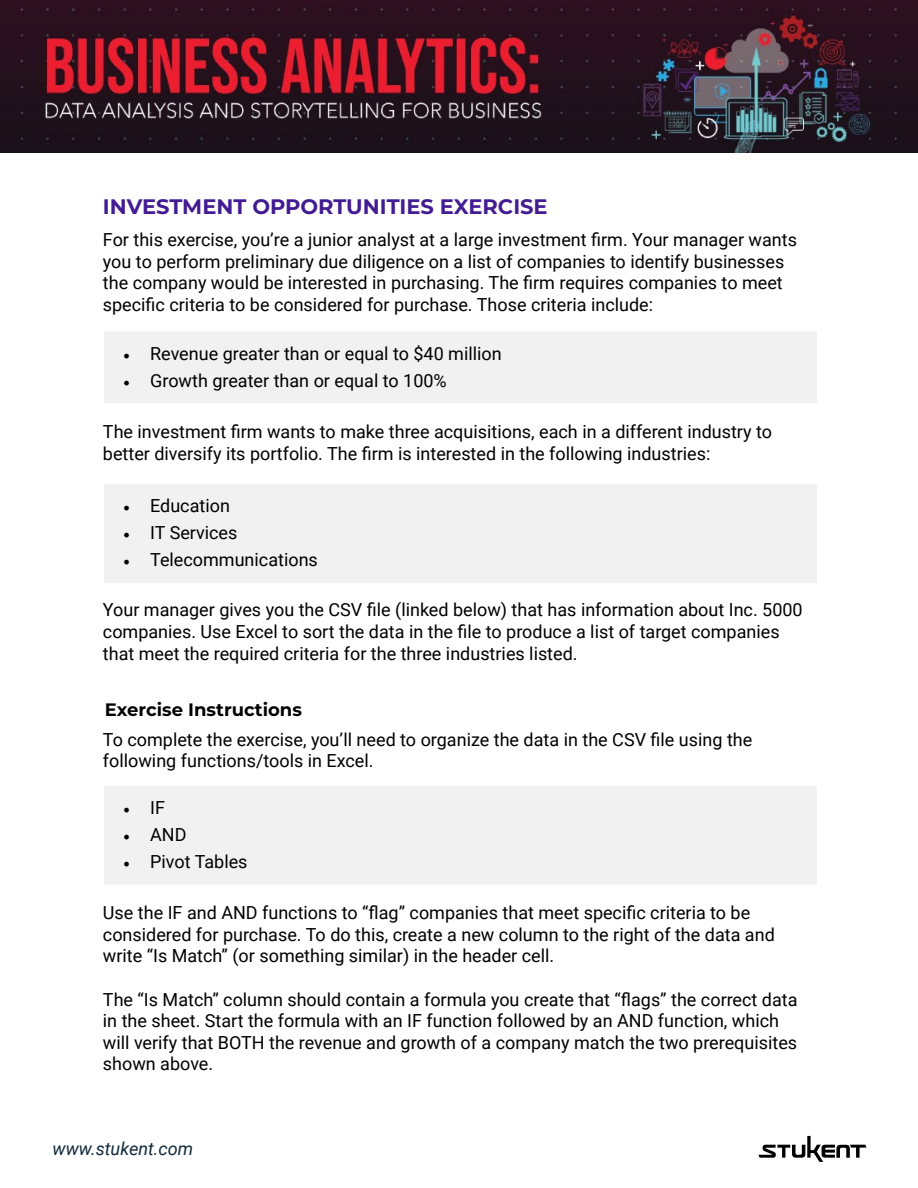
<style>
.page{position:relative;width:918px;height:1188px;background:#fff}
.page>*{position:absolute;margin:0;border:0;box-sizing:border-box;transform-origin:0 0}
.t1{font:700 21px "Montserrat";color:#431b93}
.t2{font:18px/21.6px "Roboto";color:#000}
.t3{font:700 18px "Montserrat";color:#000}
.t4{font:italic 18px "Roboto";color:#102a3a}
.s1{font-family:"Minion Pro"}
</style>
<div class="page">
<svg style="left:758px;top:1136px;width:108px;height:26px"></svg>
<img style="left:0;top:0;width:918px;height:153px">
<div style="left:104px;top:332px;width:713px;height:71px;background:#f1f1f2"></div>
<div style="left:104px;top:484px;width:713px;height:99px;background:#f1f1f2"></div>
<div style="left:104px;top:786px;width:713px;height:99px;background:#f1f1f2"></div>
<p class="t1" style="left:103px;top:191px;width:446px">INVESTMENT OPPORTUNITIES EXERCISE</p>
<p class="t2" style="left:103px;top:228px;width:696px">For this exercise, you’re a junior analyst at a large investment firm. Your manager wants you to perform preliminary due diligence on a list of companies to identify businesses the company would be interested in purchasing. The firm requires companies to meet specific criteria to be considered for purchase. Those criteria include:</p>
<p class="t2" style="left:123px;top:342px;width:380px"><span class="s1">•</span> Revenue greater than or equal to $40 million</p>
<p class="t2" style="left:123px;top:369px;width:325px"><span class="s1">•</span> Growth greater than or equal to 100%</p>
<p class="t2" style="left:103px;top:420px;width:671px">The investment firm wants to make three acquisitions, each in a different industry to better diversify its portfolio. The firm is interested in the following industries:</p>
<p class="t2" style="left:123px;top:494px;width:108px"><span class="s1">•</span> Education</p>
<p class="t2" style="left:123px;top:521px;width:116px"><span class="s1">•</span> IT Services</p>
<p class="t2" style="left:123px;top:548px;width:196px"><span class="s1">•</span> Telecommunications</p>
<p class="t2" style="left:103px;top:599px;width:701px">Your manager gives you the CSV file (linked below) that has information about Inc. 5000 companies. Use Excel to sort the data in the file to produce a list of target companies that meet the required criteria for the three industries listed.</p>
<p class="t3" style="left:105px;top:696px;width:199px">Exercise Instructions</p>
<p class="t2" style="left:103px;top:728px;width:651px">To complete the exercise, you’ll need to organize the data in the CSV file using the following functions/tools in Excel.</p>
<p class="t2" style="left:123px;top:796px;width:43px"><span class="s1">•</span> IF</p>
<p class="t2" style="left:123px;top:823px;width:65px"><span class="s1">•</span> AND</p>
<p class="t2" style="left:123px;top:850px;width:126px"><span class="s1">•</span> Pivot Tables</p>
<p class="t2" style="left:103px;top:901px;width:673px">Use the IF and AND functions to “flag” companies that meet specific criteria to be considered for purchase. To do this, create a new column to the right of the data and write “Is Match” (or something similar) in the header cell.</p>
<p class="t2" style="left:103px;top:988px;width:696px">The “Is Match” column should contain a formula you create that “flags” the correct data in the sheet. Start the formula with an IF function followed by an AND function, which will verify that BOTH the revenue and growth of a company match the two prerequisites shown above.</p>
<p class="t4" style="left:53px;top:1136px;width:142px">www.stukent.com</p>
</div>
